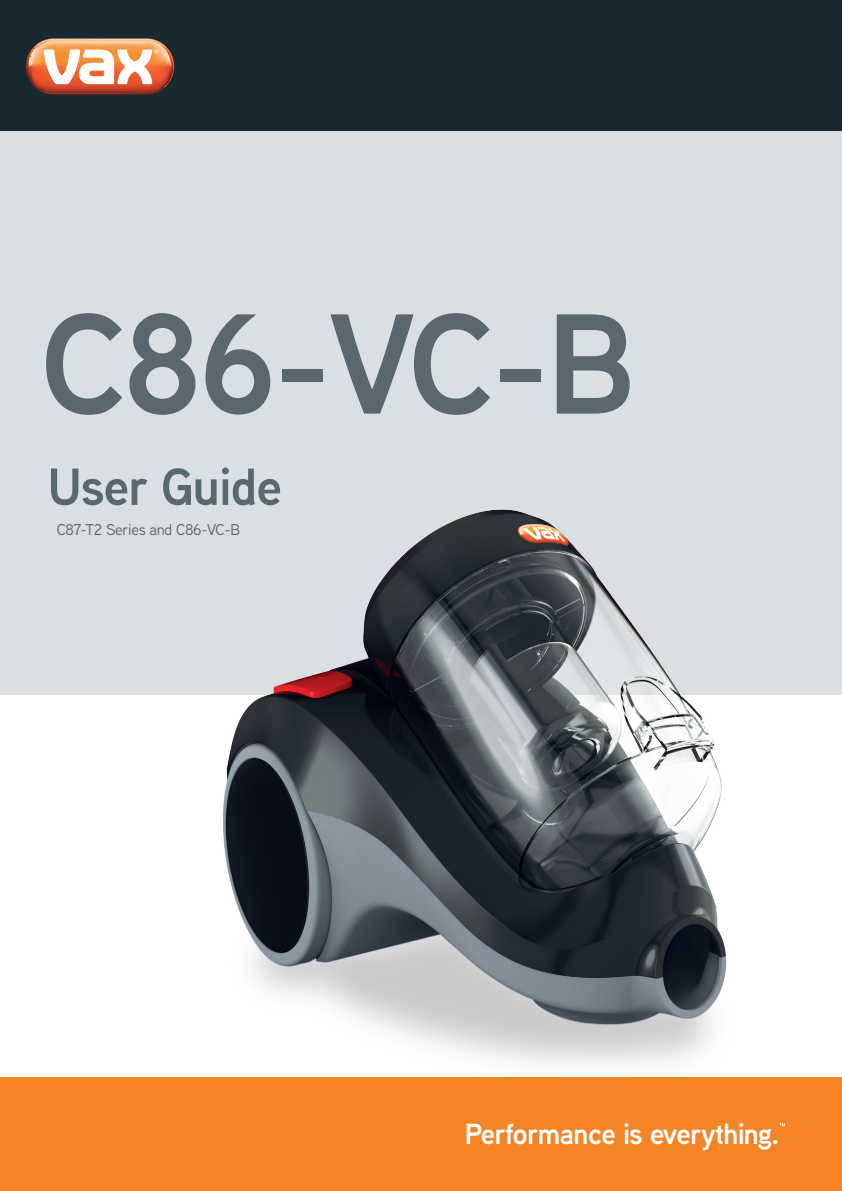
<style>
.page{position:relative;width:842px;height:1191px;background:#fff}
.page>*{position:absolute;margin:0;border:0;box-sizing:border-box;transform-origin:0 0}
.t1{font:600 142px "Vax Aaux Next";color:#5a676e}
.t2{font:600 52px "Vax Aaux Next";letter-spacing:-.02em;color:#5a676e}
.t3{font:600 29px "Vax Aaux Next";letter-spacing:-.025em;color:#fff}
.t4{font:15.6px "Vax Aaux Next";letter-spacing:-.02em;color:#5a676e}
</style>
<div class="page">
<div style="left:0;top:130px;width:842px;height:565px;background:#dadfe3"></div>
<img style="left:223px;top:509px;width:504px;height:556px">
<div style="left:0;top:0;width:842px;height:130px;background:#192931"></div>
<svg style="left:26px;top:38px;width:148px;height:56px;background:#d99778"></svg>
<div style="left:0;top:1077px;width:842px;height:114px;background:#f58427"></div>
<svg style="left:779px;top:1123px;width:6px;height:3px"></svg>
<h1 class="t1" style="left:40px;top:264px;width:597px">C86-VC-B</h1>
<h2 class="t2" style="left:48px;top:450px;width:236px">User Guide</h2>
<p class="t4" style="left:57px;top:519px;width:185px">C87-T2 Series and C86-VC-B</p>
<p class="t3" style="left:465px;top:1113px;width:316px">Performance is everything.</p>
</div>
